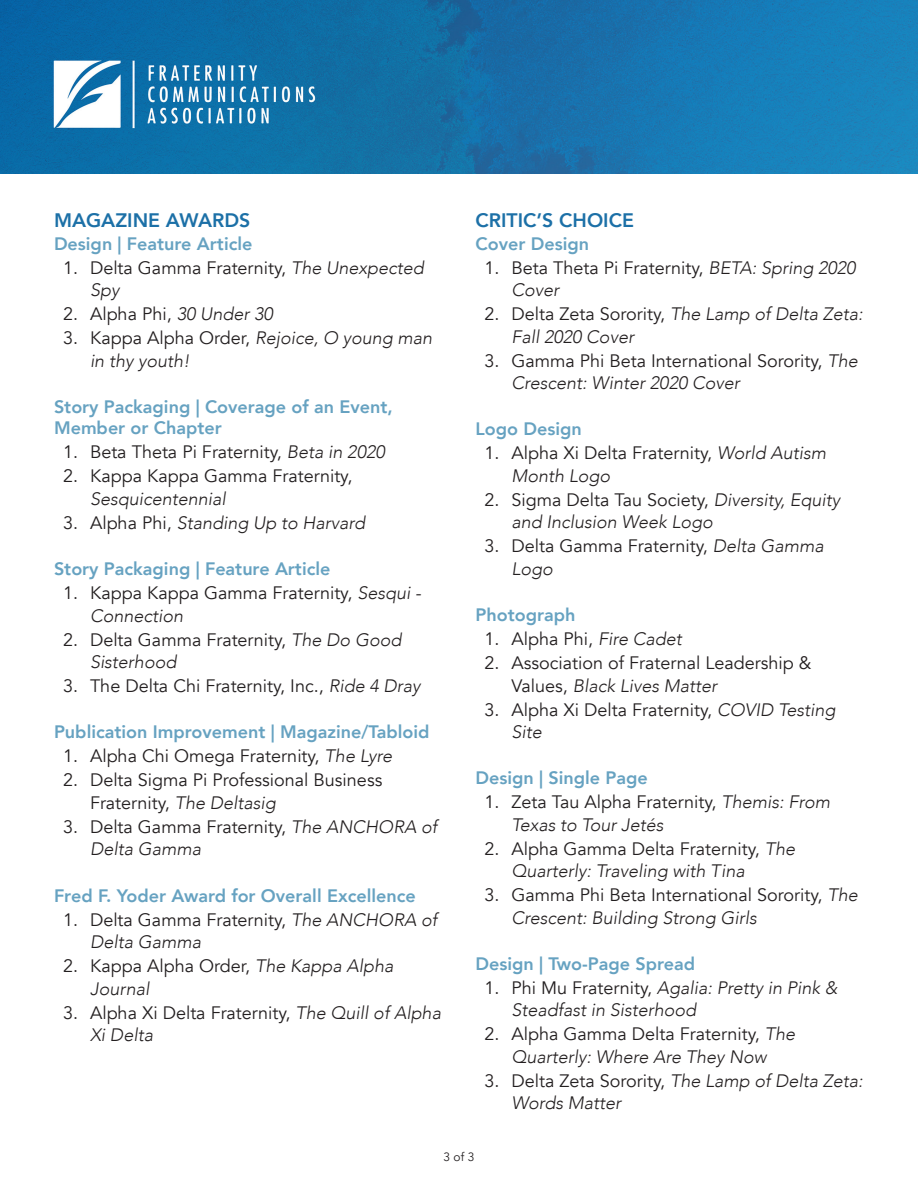
<style>
.page{position:relative;width:918px;height:1188px;background:#fff}
.page>*{position:absolute;margin:0;border:0;box-sizing:border-box;transform-origin:0 0}
.t1{font:800 19.5px "Avenir";color:#1c70a7}
.t2{font:18px/22.5px "Avenir";color:#231f20}
.t3{font:italic 300 18px/22.5px "Avenir";color:#231f20}
.t4{font:800 18px/21.6px "Avenir";color:#66a2c1}
.t5{font:12px "Avenir";color:#231f20}
.s1{font-weight:300;font-style:italic}
.s2{font-weight:400;font-style:normal}
</style>
<div class="page">
<img style="left:0;top:0;width:918px;height:173px">
<h2 class="t1" style="left:54px;top:205px;width:198px">MAGAZINE AWARDS</h2>
<h3 class="t4" style="left:54px;top:233px;width:200px">Design | Feature Article</h3>
<p class="t2" style="left:90px;top:256px;width:335px;text-indent:-27px">1. Delta Gamma Fraternity, <span class="s1">The Unexpected<br>Spy</span></p>
<p class="t2" style="left:63px;top:303px;width:211px">2. Alpha Phi, <span class="s1">30 Under 30</span></p>
<p class="t3" style="left:90px;top:327px;width:344px;text-indent:-27px"><span class="s2">3. Kappa Alpha Order,</span> Rejoice, O young man in thy youth!</p>
<h3 class="t4" style="left:54px;top:396px;width:340px">Story Packaging | Coverage of an Event,<br>Member or Chapter</h3>
<p class="t2" style="left:63px;top:441px;width:323px">1. Beta Theta Pi Fraternity, <span class="s1">Beta in 2020</span></p>
<p class="t2" style="left:90px;top:465px;width:264px;text-indent:-27px">2. Kappa Kappa Gamma Fraternity,<br><span class="s1">Sesquicentennial</span></p>
<p class="t3" style="left:63px;top:511px;width:304px"><span class="s2">3. Alpha Phi,</span> Standing Up to Harvard</p>
<h3 class="t4" style="left:54px;top:558px;width:278px">Story Packaging | Feature Article</h3>
<p class="t2" style="left:90px;top:582px;width:333px;text-indent:-27px">1. Kappa Kappa Gamma Fraternity, <span class="s1">Sesqui -<br>Connection</span></p>
<p class="t2" style="left:90px;top:628px;width:313px;text-indent:-27px">2. Delta Gamma Fraternity, <span class="s1">The Do Good<br>Sisterhood</span></p>
<p class="t2" style="left:63px;top:675px;width:359px">3. The Delta Chi Fraternity, Inc., <span class="s1">Ride 4 Dray</span></p>
<h3 class="t4" style="left:54px;top:721px;width:377px">Publication Improvement | Magazine/Tabloid</h3>
<p class="t2" style="left:63px;top:745px;width:331px">1. Alpha Chi Omega Fraternity, <span class="s1">The Lyre</span></p>
<p class="t2" style="left:90px;top:769px;width:294px;text-indent:-27px">2. Delta Sigma Pi Professional Business<br>Fraternity, <span class="s1">The Deltasig</span></p>
<p class="t2" style="left:90px;top:816px;width:349px;text-indent:-27px">3. Delta Gamma Fraternity, <span class="s1">The ANCHORA of<br>Delta Gamma</span></p>
<h3 class="t4" style="left:54px;top:884px;width:363px">Fred F. Yoder Award for Overall Excellence</h3>
<p class="t2" style="left:90px;top:908px;width:349px;text-indent:-27px">1. Delta Gamma Fraternity, <span class="s1">The ANCHORA of<br>Delta Gamma</span></p>
<p class="t3" style="left:90px;top:955px;width:305px;text-indent:-27px"><span class="s2">2. Kappa Alpha Order,</span> The Kappa Alpha<br>Journal</p>
<p class="t2" style="left:90px;top:1001px;width:353px;text-indent:-27px">3. Alpha Xi Delta Fraternity, <span class="s1">The Quill of Alpha<br>Xi Delta</span></p>
<h2 class="t1" style="left:476px;top:205px;width:160px">CRITIC’S CHOICE</h2>
<h3 class="t4" style="left:476px;top:233px;width:115px">Cover Design</h3>
<p class="t2" style="left:512px;top:256px;width:346px;text-indent:-27px">1. Beta Theta Pi Fraternity, <span class="s1">BETA: Spring 2020<br>Cover</span></p>
<p class="t3" style="left:512px;top:303px;width:353px;text-indent:-27px"><span class="s2">2. Delta Zeta Sorority,</span> The Lamp of Delta Zeta:<br>Fall 2020 Cover</p>
<p class="t2" style="left:512px;top:349px;width:348px;text-indent:-27px">3. Gamma Phi Beta International Sorority, <span class="s1">The<br>Crescent: Winter 2020 Cover</span></p>
<h3 class="t4" style="left:476px;top:418px;width:108px">Logo Design</h3>
<p class="t2" style="left:512px;top:442px;width:316px;text-indent:-27px">1. Alpha Xi Delta Fraternity, <span class="s1">World Autism<br>Month Logo</span></p>
<p class="t3" style="left:512px;top:488px;width:330px;text-indent:-27px"><span class="s2">2. Sigma Delta Tau Society,</span> Diversity, Equity and Inclusion Week Logo</p>
<p class="t2" style="left:512px;top:535px;width:314px;text-indent:-27px">3. Delta Gamma Fraternity, <span class="s1">Delta Gamma<br>Logo</span></p>
<h3 class="t4" style="left:476px;top:604px;width:101px">Photograph</h3>
<p class="t2" style="left:484px;top:628px;width:199px">1. Alpha Phi, <span class="s1">Fire Cadet</span></p>
<p class="t2" style="left:512px;top:652px;width:301px;text-indent:-27px">2. Association of Fraternal Leadership &amp;<br>Values, <span class="s1">Black Lives Matter</span></p>
<p class="t2" style="left:512px;top:698px;width:326px;text-indent:-27px">3. Alpha Xi Delta Fraternity, <span class="s1">COVID Testing<br>Site</span></p>
<h3 class="t4" style="left:476px;top:767px;width:174px">Design | Single Page</h3>
<p class="t3" style="left:512px;top:791px;width:320px;text-indent:-27px"><span class="s2">1. Zeta Tau Alpha Fraternity,</span> Themis: From<br>Texas to Tour Jetés</p>
<p class="t3" style="left:512px;top:837px;width:285px;text-indent:-27px"><span class="s2">2. Alpha Gamma Delta Fraternity,</span> The<br>Quarterly: Traveling with Tina</p>
<p class="t2" style="left:512px;top:884px;width:348px;text-indent:-27px">3. Gamma Phi Beta International Sorority, <span class="s1">The<br>Crescent: Building Strong Girls</span></p>
<h3 class="t4" style="left:476px;top:953px;width:221px">Design | Two-Page Spread</h3>
<p class="t3" style="left:512px;top:976px;width:328px;text-indent:-27px"><span class="s2">1. Phi Mu Fraternity,</span> Agalia: Pretty in Pink &amp;<br>Steadfast in Sisterhood</p>
<p class="t2" style="left:484px;top:1023px;width:312px;text-align:center">2. Alpha Gamma Delta Fraternity, <span class="s1">The<br>Quarterly: Where Are They Now</span></p>
<p class="t3" style="left:512px;top:1069px;width:353px;text-indent:-27px"><span class="s2">3. Delta Zeta Sorority,</span> The Lamp of Delta Zeta:<br>Words Matter</p>
<p class="t5" style="left:444px;top:1150px;width:32px">3 of 3</p>
</div>
